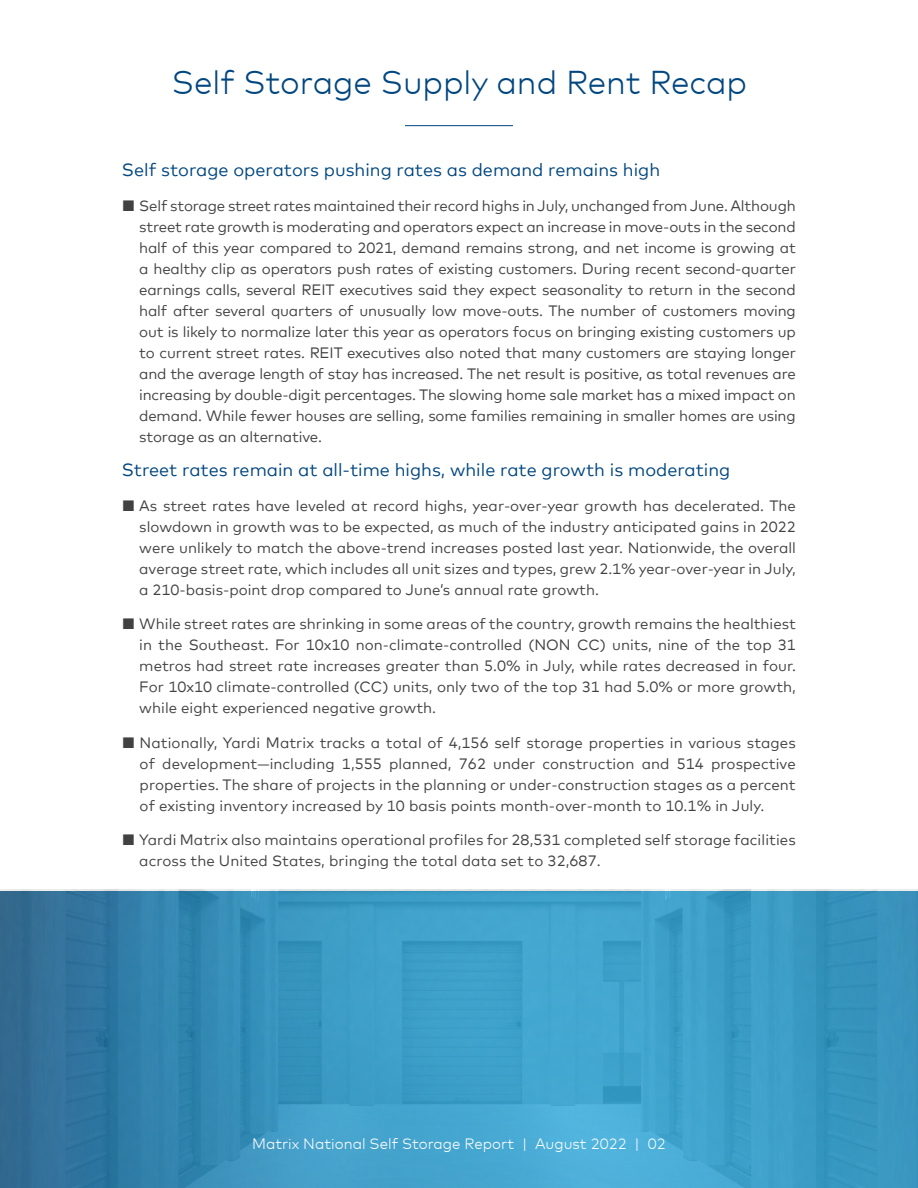
<style>
.page{position:relative;width:918px;height:1188px;background:#fff}
.page>*{position:absolute;margin:0;border:0;box-sizing:border-box;transform-origin:0 0}
.t1{font:300 33px "Mark Offc Pro";color:#00467f}
.t2{font:18px "Mark Offc Pro";color:#00467f}
.t3{font:15px/21px "Mark Offc Pro";color:#414141;text-align:justify}
.t4{font:300 15px "Mark Offc Pro";color:#fff}
</style>
<div class="page">
<img style="left:0;top:889px;width:918px;height:299px">
<hr style="left:405px;top:125px;width:108px;height:1px;background:#00467f">
<h1 class="t1" style="left:172px;top:58px;width:577px">Self Storage Supply and Rent Recap</h1>
<p class="t2" style="left:122px;top:156px;width:540px">Self storage operators pushing rates as demand remains high</p>
<p class="t3" style="left:139px;top:194px;width:658px;text-indent:-17px">■ Self storage street rates maintained their record highs in July, unchanged from June. Although street rate growth is moderating and operators expect an increase in move-outs in the second half of this year compared to 2021, demand remains strong, and net income is growing at a healthy clip as operators push rates of existing customers. During recent second-quarter earnings calls, several REIT executives said they expect seasonality to return in the second half after several quarters of unusually low move-outs. The number of customers moving out is likely to normalize later this year as operators focus on bringing existing customers up to current street rates. REIT executives also noted that many customers are staying longer and the average length of stay has increased. The net result is positive, as total revenues are increasing by double-digit percentages. The slowing home sale market has a mixed impact on demand. While fewer houses are selling, some families remaining in smaller homes are using storage as an alternative.</p>
<p class="t2" style="left:122px;top:456px;width:610px">Street rates remain at all-time highs, while rate growth is moderating</p>
<p class="t3" style="left:139px;top:494px;width:658px;text-indent:-17px">■ As street rates have leveled at record highs, year-over-year growth has decelerated. The slowdown in growth was to be expected, as much of the industry anticipated gains in 2022 were unlikely to match the above-trend increases posted last year. Nationwide, the overall average street rate, which includes all unit sizes and types, grew 2.1% year-over-year in July, a 210-basis-point drop compared to June’s annual rate growth.</p>
<p class="t3" style="left:139px;top:612px;width:658px;text-indent:-17px">■ While street rates are shrinking in some areas of the country, growth remains the healthiest in the Southeast. For 10x10 non-climate-controlled (NON CC) units, nine of the top 31 metros had street rate increases greater than 5.0% in July, while rates decreased in four.<br>For 10x10 climate-controlled (CC) units, only two of the top 31 had 5.0% or more growth, while eight experienced negative growth.</p>
<p class="t3" style="left:140px;top:731px;width:658px;text-indent:-18px">■ Nationally, Yardi Matrix tracks a total of 4,156 self storage properties in various stages of development—including 1,555 planned, 762 under construction and 514 prospective properties. The share of projects in the planning or under-construction stages as a percent of existing inventory increased by 10 basis points month-over-month to 10.1% in July.</p>
<p class="t3" style="left:139px;top:828px;width:658px;text-indent:-17px">■ Yardi Matrix also maintains operational profiles for 28,531 completed self storage facilities across the United States, bringing the total data set to 32,687.</p>
<p class="t4" style="left:252px;top:1133px;width:415px">Matrix National Self Storage Report | August 2022 | 02</p>
</div>
